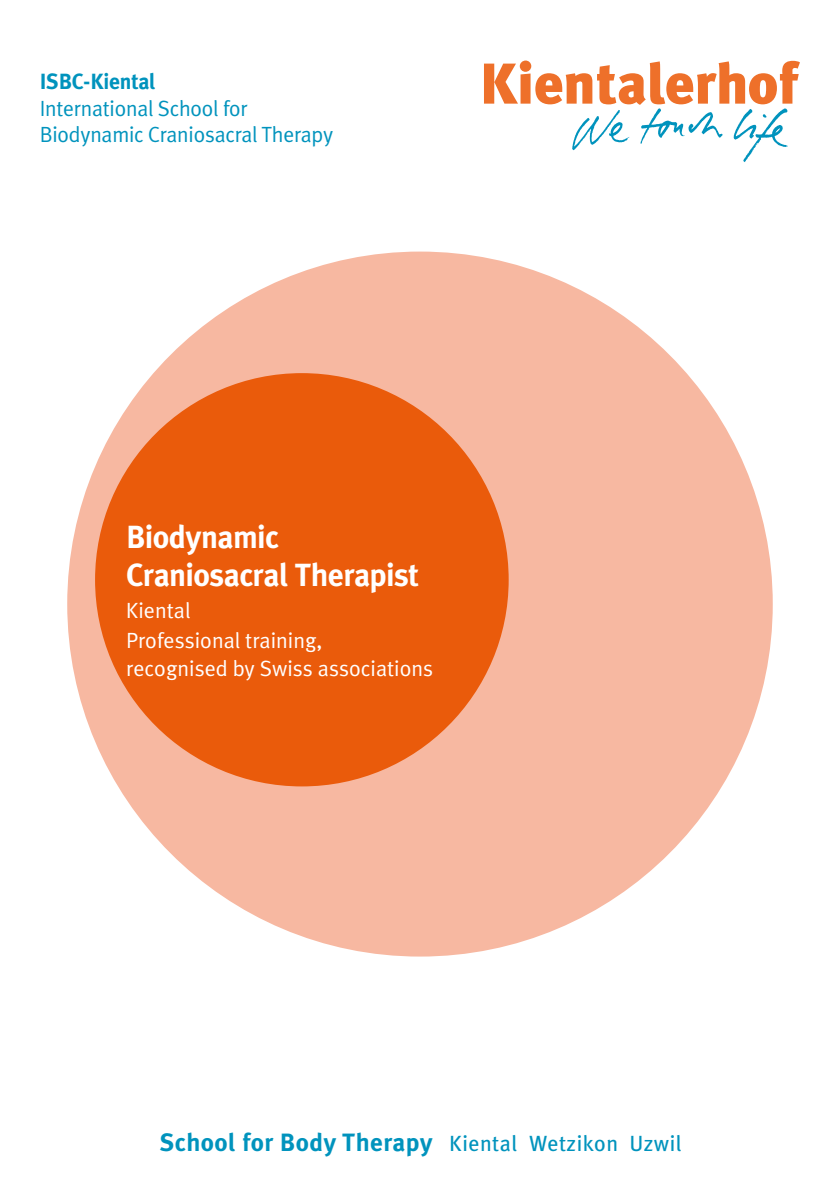
<style>
.page{position:relative;width:840px;height:1191px;background:#fff}
.page>*{position:absolute;margin:0;border:0;box-sizing:border-box;transform-origin:0 0}
.t1{font:700 32px/38px "Meta Plus";letter-spacing:-.02em;color:#fff}
.t2{font:700 25px "Meta Plus";letter-spacing:.02em;color:#0093bd}
.t3{font:22px/30px "Meta Plus Normal";color:#fff}
.t4{font:22px/26.4px "Meta Plus Normal";letter-spacing:-.01em;color:#0093bd}
.t5{font:700 22px "Meta Plus";letter-spacing:-.01em;color:#0093bd}
.s1{font-weight:400;font-size:22px}
</style>
<div class="page">
<svg style="left:484px;top:61px;width:315px;height:101px"></svg>
<div style="left:67px;top:251px;width:705px;height:705px;background:#f7b8a1;border-radius:50%"></div>
<div style="left:95px;top:373px;width:413px;height:413px;background:#ea5b0b;border-radius:50%"></div>
<p class="t5" style="left:40px;top:69px;width:117px">ISBC-Kiental</p>
<p class="t4" style="left:40px;top:95px;width:295px">International School for<br>Biodynamic Craniosacral Therapy</p>
<h1 class="t1" style="left:126px;top:518px;width:294px">Biodynamic<br>Craniosacral Therapist</h1>
<p class="t3" style="left:126px;top:595px;width:197px">Kiental<br>Professional training,</p>
<p class="t3" style="left:126px;top:653px;width:308px">recognised by Swiss associations</p>
<p class="t2" style="left:160px;top:1127px;width:523px">School for Body Therapy <span class="s1">Kiental Wetzikon Uzwil</span></p>
</div>
